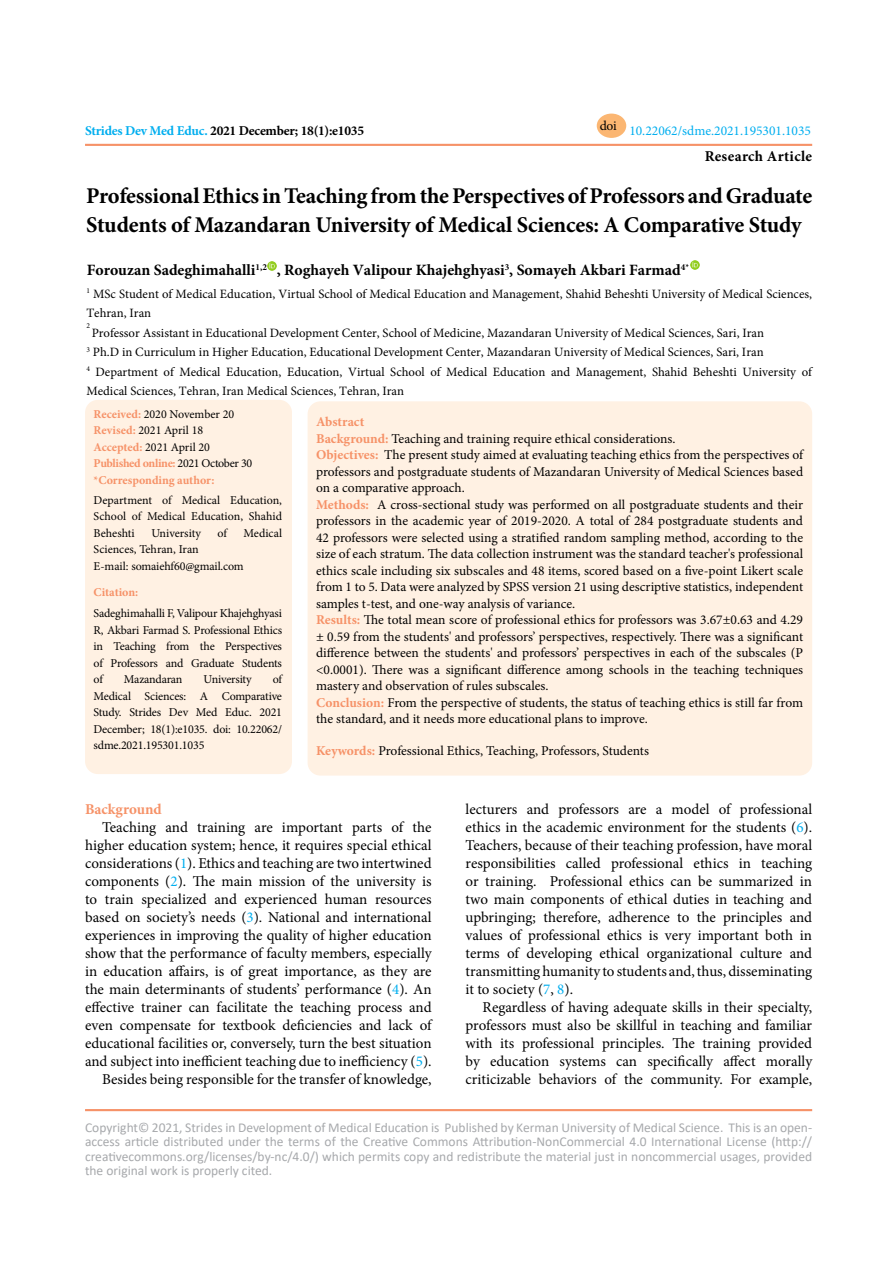
<style>
.page{position:relative;width:893px;height:1263px;background:#fff}
.page>*{position:absolute;margin:0;border:0;box-sizing:border-box;transform-origin:0 0}
.t1{font:700 22.5px/28.5px "Minion Pro";letter-spacing:-.01em;color:#000}
.t2{font:700 15.75px "Minion Pro";color:#000}
.t3{font:15px/18px "Minion Pro";color:#000;text-align:justify}
.t4{font:700 15px "Minion Pro";letter-spacing:.02em;color:#000}
.t5{font:700 15px "Minion Pro";color:#f69268}
.t6{font:13.5px/16.5px "Minion Pro";color:#000}
.t7{font:13.5px/14.4px "Calibri";color:#a7a9ac;text-align:justify}
.t8{font:700 13.5px "Minion Pro";letter-spacing:-.02em;color:#000}
.t9{font:13.5px "Minion Pro";color:#00aeef}
.t10{font:12.75px/19.5px "Minion Pro";color:#000}
.t11{font:12px/16.5px "Minion Pro";letter-spacing:-.015em;color:#000;text-align:justify}
.t12{font:700 12px/16.6px "Minion Pro";letter-spacing:-.01em;color:#f69268}
.t13{font:7.5px "Minion Pro";color:#000}
.s1{color:#00aeef}
.s2{font-weight:400;color:#000}
.s3{font-weight:700;color:#f69268}
</style>
<div class="page">
<svg style="left:267px;top:262px;width:10px;height:9px"></svg>
<svg style="left:690px;top:260px;width:10px;height:9px"></svg>
<div style="left:85px;top:400px;width:207px;height:374px;background:#fff1e3;border-radius:13px"></div>
<div style="left:308px;top:401px;width:504px;height:374px;background:#fff1e3;border-radius:13px"></div>
<div style="left:597px;top:114px;width:29px;height:24px;background:#fbb672;border-radius:50%"></div>
<hr style="left:85px;top:144px;width:727px;height:2px;background:#f69268">
<hr style="left:85px;top:1109px;width:727px;height:2px;background:#f69268">
<p class="t8" style="left:85px;top:121px;width:281px"><span class="s1">Strides Dev Med Educ.</span> 2021 December; 18(1):e1035</p>
<p class="t6" style="left:600px;top:117px;width:18px">doi</p>
<p class="t9" style="left:629px;top:121px;width:183px">10.22062/sdme.2021.195301.1035</p>
<p class="t4" style="left:705px;top:145px;width:109px">Research Article</p>
<h1 class="t1" style="left:86px;top:182px;width:727px">Professional Ethics in Teaching from the Perspectives of Professors and Graduate<br>Students of Mazandaran University of Medical Sciences: A Comparative Study</h1>
<p class="t2" style="left:87px;top:259px;width:604px">Forouzan Sadeghimahalli<sup>1,2</sup> , Roghayeh Valipour Khajehghyasi<sup>3</sup>, Somayeh Akbari Farmad<sup>4*</sup></p>
<p class="t10" style="left:86px;top:284px;width:727px"><sup>1</sup> MSc Student of Medical Education, Virtual School of Medical Education and Management, Shahid Beheshti University of Medical Sciences,<br>Tehran, Iran</p>
<p class="t13" style="left:86px;top:321px;width:5px">2</p>
<p class="t10" style="left:86px;top:323px;width:727px;text-indent:5px">Professor Assistant in Educational Development Center, School of Medicine, Mazandaran University of Medical Sciences, Sari, Iran<br><sup>3</sup> Ph.D in Curriculum in Higher Education, Educational Development Center, Mazandaran University of Medical Sciences, Sari, Iran<br><sup>4</sup> Department of Medical Education, Education, Virtual School of Medical Education and Management, Shahid Beheshti University of Medical Sciences, Tehran, Iran Medical Sciences, Tehran, Iran</p>
<p class="t12" style="left:94px;top:405px;width:160px">Received: <span class="s2">2020 November 20<br></span>Revised: <span class="s2">2021 April 18<br></span>Accepted: <span class="s2">2021 April 20<br></span>Published online: <span class="s2">2021 October 30 </span>*Corresponding author:</p>
<p class="t11" style="left:94px;top:492px;width:190px">Department of Medical Education, School of Medical Education, Shahid Beheshti</p>
<p class="t6" style="left:316px;top:414px;width:489px"><span class="s3">Abstract<br>Background:</span> Teaching and training require ethical considerations.<br><span class="s3">Objectives:</span> The present study aimed at evaluating teaching ethics from the perspectives of professors and postgraduate students of Mazandaran University of Medical Sciences based on a comparative approach.<br><span class="s3">Methods:</span> A cross-sectional study was performed on all postgraduate students and their professors in the academic year of 2019-2020. A total of 284 postgraduate students and 42 professors were selected using a stratified random sampling method, according to the size of each stratum. The data collection instrument was the standard teacher's professional ethics scale including six subscales and 48 items, scored based on a five-point Likert scale from 1 to 5. Data were analyzed by SPSS version 21 using descriptive statistics, independent samples t-test, and one-way analysis of variance.<br><span class="s3">Results:</span> The total mean score of professional ethics for professors was 3.67±0.63 and 4.29 ± 0.59 from the students' and professors’ perspectives, respectively. There was a significant difference between the students' and professors’ perspectives in each of the subscales (P &lt;0.0001). There was a significant difference among schools in the teaching techniques mastery and observation of rules subscales.<br><span class="s3">Conclusion:</span> From the perspective of students, the status of teaching ethics is still far from the standard, and it needs more educational plans to improve.</p>
<p class="t6" style="left:316px;top:742px;width:334px"><span class="s3">Keywords:</span> Professional Ethics, Teaching, Professors, Students</p>
<p class="t11" style="left:151px;top:525px;width:51px">University</p>
<p class="t11" style="left:217px;top:525px;width:11px">of</p>
<p class="t11" style="left:243px;top:525px;width:40px">Medical</p>
<p class="t11" style="left:94px;top:541px;width:152px">Sciences, Tehran, Iran<br>E-mail: somaiehf60@gmail.com</p>
<p class="t12" style="left:94px;top:584px;width:46px">Citation:</p>
<p class="t11" style="left:94px;top:605px;width:190px">Sadeghimahalli F, Valipour Khajehghyasi R, Akbari Farmad S. Professional Ethics in Teaching from the Perspectives of Professors and Graduate Students of</p>
<p class="t11" style="left:94px;top:671px;width:190px;text-indent:179px">of Medical Sciences: A Comparative Study. Strides Dev Med Educ. 2021<br>December; 18(1):e1035. doi: 10.22062/ sdme.2021.195301.1035</p>
<p class="t11" style="left:124px;top:671px;width:60px">Mazandaran</p>
<p class="t11" style="left:204px;top:671px;width:50px">University</p>
<p class="t5" style="left:85px;top:798px;width:78px">Background</p>
<p class="t3" style="left:85px;top:818px;width:348px;text-align:right">Teaching and training are important parts of the higher education system; hence, it requires special ethical considerations (<span class="s1">1</span>). Ethics and teaching are two intertwined components (<span class="s1">2</span>). The main mission of the university is to train specialized and experienced human resources based on society’s needs (<span class="s1">3</span>). National and international experiences in improving the quality of higher education show that the performance of faculty members, especially in education affairs, is of great importance, as they are the main determinants of students’ performance (<span class="s1">4</span>). An effective trainer can facilitate the teaching process and even compensate for textbook deficiencies and lack of educational facilities or, conversely, turn the best situation and subject into inefficient teaching due to inefficiency (<span class="s1">5</span>).<br>Besides being responsible for the transfer of knowledge,</p>
<p class="t3" style="left:466px;top:800px;width:348px">lecturers and professors are a model of professional ethics in the academic environment for the students (<span class="s1">6</span>).<br>Teachers, because of their teaching profession, have moral responsibilities called professional ethics in teaching or training. Professional ethics can be summarized in two main components of ethical duties in teaching and upbringing; therefore, adherence to the principles and values of professional ethics is very important both in terms of developing ethical organizational culture and transmitting humanity to students and, thus, disseminating it to society (<span class="s1">7</span>, <span class="s1">8</span>).</p>
<p class="t3" style="left:466px;top:998px;width:348px;text-indent:17px">Regardless of having adequate skills in their specialty, professors must also be skillful in teaching and familiar with its professional principles. The training provided by education systems can specifically affect morally criticizable behaviors of the community. For example,</p>
<p class="t7" style="left:85px;top:1120px;width:729px">Copyright© 2021, Strides in Development of Medical Education is Published by Kerman University of Medical Science. This is an open&shy;access article distributed under the terms of the Creative Commons Attribution-NonCommercial 4.0 International License (http:// creativecommons.org/licenses/by-nc/4.0/) which permits copy and redistribute the material just in noncommercial usages, provided the original work is properly cited.</p>
</div>
